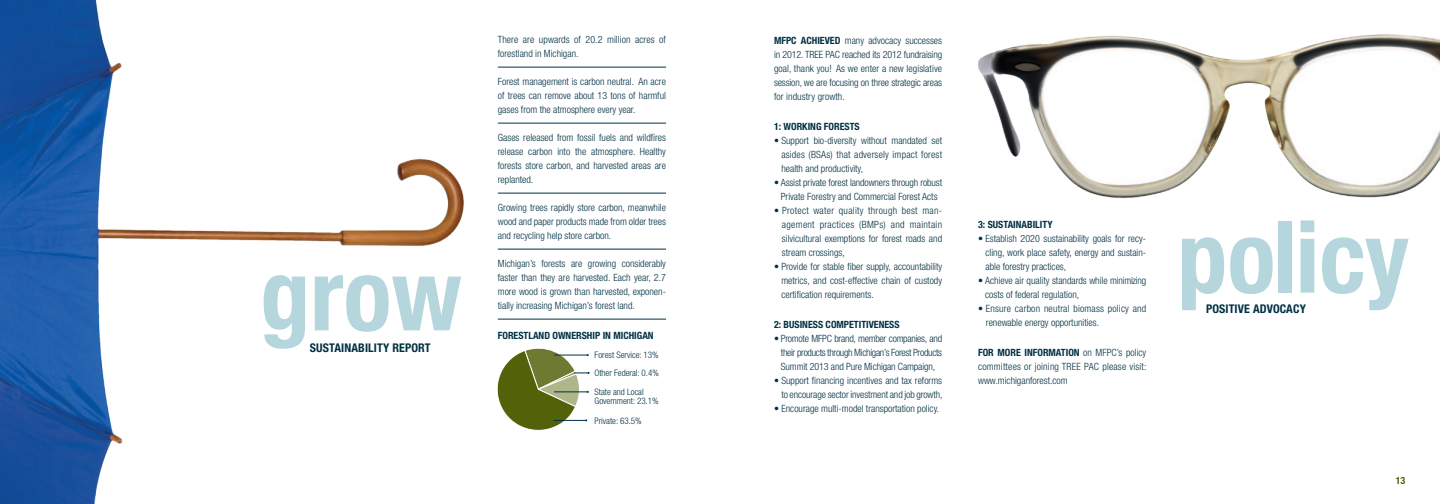
<style>
.page{position:relative;width:1440px;height:504px;background:#fff}
.page>*{position:absolute;margin:0;border:0;box-sizing:border-box;transform-origin:0 0}
.t1{font:700 condensed 100px "Helvetica Neue LT Std";color:#b6d6de}
.Basic_Body{font:700 condensed 12px "Helvetica Neue LT Std";letter-spacing:.01em;color:#003144}
.Basic_Body-2{font:300 condensed 10px/14px "Helvetica Neue LT Std";color:#003144;text-align:justify}
.BULLETED_LIST{font:300 condensed 10px/14px "Helvetica Neue LT Std";color:#003144;text-align:justify}
.Basic_Body-3{font:700 condensed 10px "Helvetica Neue LT Std";color:#003144}
.Basic_Body-4{font:300 condensed 10px/14px "Helvetica Neue LT Std";letter-spacing:.02em;color:#003144}
.t2{font:700 condensed 10px "Helvetica Neue LT Std";color:#536209}
.Pie_Chart_Figs{font:300 condensed 9px/9.5px "Helvetica Neue LT Std";color:#003144}
.s1{font-weight:700}
</style>
<div class="page">
<img style="left:0;top:0;width:464px;height:504px">
<hr style="left:498px;top:67px;width:168px;height:1px;background:#003144">
<hr style="left:498px;top:123px;width:168px;height:1px;background:#003144">
<hr style="left:498px;top:193px;width:168px;height:1px;background:#003144">
<hr style="left:498px;top:249px;width:168px;height:1px;background:#003144">
<hr style="left:498px;top:319px;width:168px;height:1px;background:#003144">
<img style="left:978px;top:34px;width:462px;height:165px">
<svg style="left:497px;top:348px;width:93px;height:83px"></svg>
<p class="t1" style="left:260px;top:234px;width:203px">grow</p>
<p class="Basic_Body" style="left:310px;top:340px;width:122px">SUSTAINABILITY REPORT</p>
<p class="BULLETED_LIST" style="left:498px;top:33px;width:170px">There are upwards of 20.2 million acres of forestland in Michigan.</p>
<p class="BULLETED_LIST" style="left:498px;top:75px;width:170px">Forest management is carbon neutral. An acre of trees can remove about 13 tons of harmful gases from the atmosphere every year.</p>
<p class="BULLETED_LIST" style="left:498px;top:131px;width:170px">Gases released from fossil fuels and wildfires release carbon into the atmosphere. Healthy forests store carbon, and harvested areas are replanted.</p>
<p class="BULLETED_LIST" style="left:498px;top:201px;width:170px">Growing trees rapidly store carbon, meanwhile wood and paper products made from older trees and recycling help store carbon.</p>
<p class="BULLETED_LIST" style="left:498px;top:257px;width:170px">Michigan’s forests are growing considerably faster than they are harvested. Each year, 2.7 more wood is grown than harvested, exponen-</p>
<p class="BULLETED_LIST" style="left:498px;top:299px;width:139px">tially increasing Michigan’s forest land.</p>
<p class="Basic_Body-3" style="left:498px;top:329px;width:157px">FORESTLAND OWNERSHIP IN MICHIGAN</p>
<p class="Pie_Chart_Figs" style="left:595px;top:350px;width:66px">Forest Service: 13%</p>
<p class="Pie_Chart_Figs" style="left:594px;top:368px;width:66px">Other Federal: 0.4%</p>
<p class="Pie_Chart_Figs" style="left:595px;top:387px;width:66px">State and Local<br>Government: 23.1%</p>
<p class="Pie_Chart_Figs" style="left:594px;top:416px;width:49px">Private: 63.5%</p>
<p class="Basic_Body-2" style="left:774px;top:33px;width:170px"><span class="s1">MFPC ACHIEVED</span> many advocacy successes in 2012. TREE PAC reached its 2012 fundraising goal, thank you! As we enter a new legislative session, we are focusing on three strategic areas for industry growth.</p>
<p class="Basic_Body-3" style="left:774px;top:120px;width:87px">1: WORKING FORESTS</p>
<p class="Basic_Body-2" style="left:781px;top:133px;width:162px;text-indent:-7px">• Support bio-diversity without mandated set asides (BSAs) that adversely impact forest health and productivity,</p>
<p class="Basic_Body-2" style="left:774px;top:175px;width:170px;text-align:center">• Assist private forest landowners through robust<br>Private Forestry and Commercial Forest Acts</p>
<p class="Basic_Body-2" style="left:782px;top:203px;width:162px;text-indent:-8px">• Protect water quality through best man&shy;agement practices (BMPs) and maintain silvicultural exemptions for forest roads and stream crossings,</p>
<p class="Basic_Body-2" style="left:781px;top:259px;width:162px;text-indent:-7px">• Provide for stable fiber supply, accountability metrics, and cost-effective chain of custody certification requirements.</p>
<p class="Basic_Body-3" style="left:774px;top:318px;width:127px">2: BUSINESS COMPETITIVENESS</p>
<p class="Basic_Body-2" style="left:781px;top:331px;width:163px;text-indent:-7px">• Promote MFPC brand, member companies, and their products through Michigan’s Forest Products Summit 2013 and Pure Michigan Campaign,</p>
<p class="Basic_Body-2" style="left:774px;top:373px;width:170px;text-align:right">• Support financing incentives and tax reforms to encourage sector investment and job growth,</p>
<p class="Basic_Body-2" style="left:774px;top:401px;width:167px">• Encourage multi-model transportation policy.</p>
<p class="Basic_Body-3" style="left:978px;top:219px;width:76px">3: SUSTAINABILITY</p>
<p class="Basic_Body-2" style="left:986px;top:232px;width:162px;text-indent:-7px">• Establish 2020 sustainability goals for recy&shy;cling, work place safety, energy and sustain&shy;able forestry practices,</p>
<p class="Basic_Body-2" style="left:985px;top:274px;width:163px;text-indent:-7px">• Achieve air quality standards while minimizing costs of federal regulation,</p>
<p class="Basic_Body-4" style="left:986px;top:302px;width:162px;text-indent:-8px">• Ensure carbon neutral biomass policy and renewable energy opportunities.</p>
<p class="Basic_Body-2" style="left:978px;top:346px;width:170px"><span class="s1">FOR MORE INFORMATION</span> on MFPC’s policy committees or joining TREE PAC please visit: www.michiganforest.com</p>
<p class="t1" style="left:1177px;top:197px;width:233px">policy</p>
<p class="Basic_Body" style="left:1206px;top:302px;width:101px">POSITIVE ADVOCACY</p>
<p class="t2" style="left:1396px;top:474px;width:11px">13</p>
</div>
